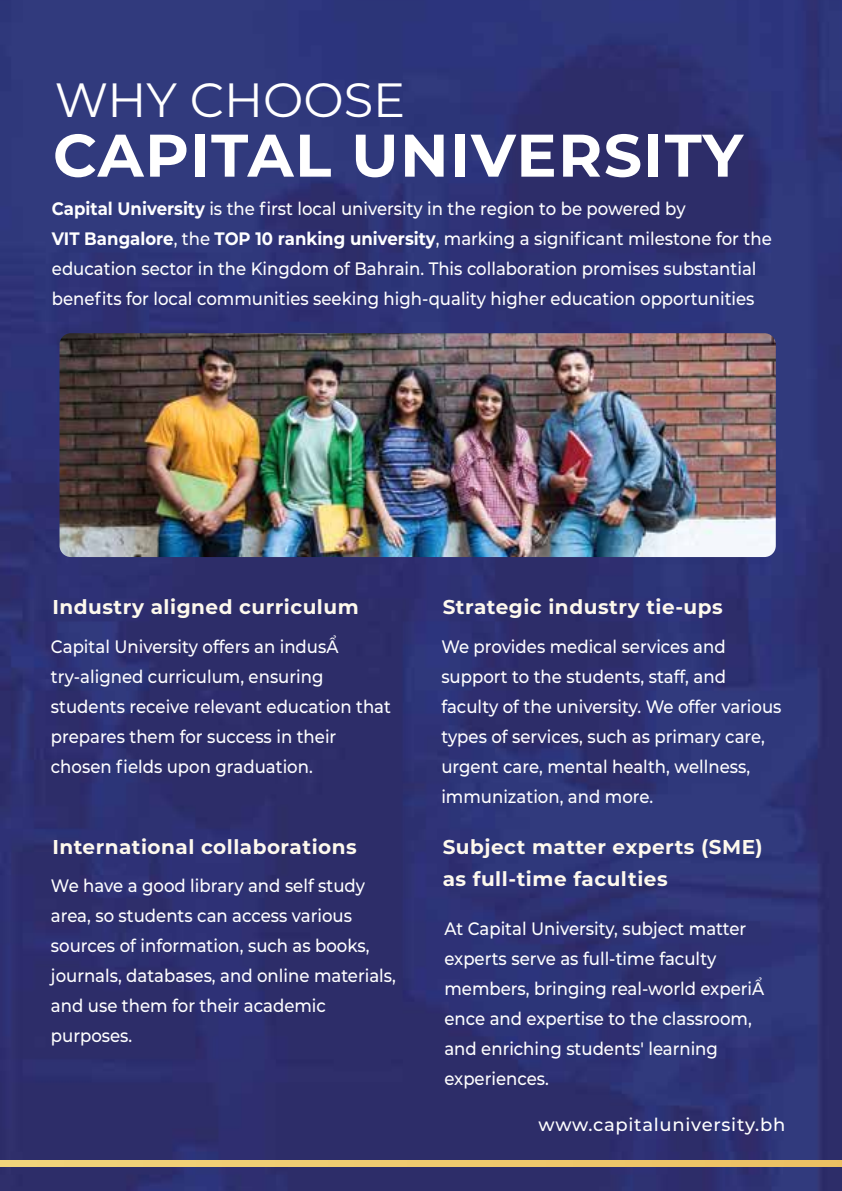
<style>
.page{position:relative;width:842px;height:1191px;background:#fff}
.page>*{position:absolute;margin:0;border:0;box-sizing:border-box;transform-origin:0 0}
.t1{font:700 60px "Montserrat";letter-spacing:.025em;color:#fff}
.t2{font:48px "Montserrat";color:#fff}
.t3{font:700 20px/32px "Montserrat";letter-spacing:.025em;color:#fef9ed}
.t4{font:500 18px/30px "Montserrat";color:#fff;scale:.92 1}
.t5{font:500 18px "Montserrat";letter-spacing:.04em;color:#fff}
.s1{font-weight:700}
</style>
<div class="page">
<img style="left:0;top:0;width:842px;height:1191px">
<img style="left:60px;top:333px;width:716px;height:224px">
<div style="left:0;top:1160px;width:842px;height:6px;background:#eeca6f"></div>
<h2 class="t2" style="left:55px;top:67px;width:352px">WHY CHOOSE</h2>
<h1 class="t1" style="left:53px;top:112px;width:691px">CAPITAL UNIVERSITY</h1>
<p class="t4" style="left:52px;top:193px;width:784px"><span class="s1">Capital University</span> is the first local university in the region to be powered by<br><span class="s1">VIT Bangalore</span>, the <span class="s1">TOP 10 ranking university</span>, marking a significant milestone for the education sector in the Kingdom of Bahrain. This collaboration promises substantial benefits for local communities seeking high-quality higher education opportunities</p>
<p class="t3" style="left:52px;top:589px;width:308px">Industry aligned curriculum</p>
<p class="t3" style="left:443px;top:589px;width:282px">Strategic industry tie-ups</p>
<p class="t4" style="left:51px;top:630px;width:371px">Capital University offers an indusẨ try-aligned curriculum, ensuring students receive relevant education that prepares them for success in their chosen fields upon graduation.</p>
<p class="t4" style="left:441px;top:630px;width:371px">We provides medical services and support to the students, staff, and faculty of the university. We offer various types of services, such as primary care, urgent care, mental health, wellness, immunization, and more.</p>
<p class="t3" style="left:52px;top:830px;width:306px">International collaborations</p>
<p class="t4" style="left:51px;top:870px;width:376px">We have a good library and self study area, so students can access various sources of information, such as books, journals, databases, and online materials, and use them for their academic purposes.</p>
<p class="t3" style="left:443px;top:830px;width:322px">Subject matter experts (SME) as full-time faculties</p>
<p class="t4" style="left:444px;top:912px;width:349px">At Capital University, subject matter experts serve as full-time faculty members, bringing real-world experiẨ ence and expertise to the classroom, and enriching students' learning experiences.</p>
<p class="t5" style="left:539px;top:1111px;width:248px">www.capitaluniversity.bh</p>
</div>
